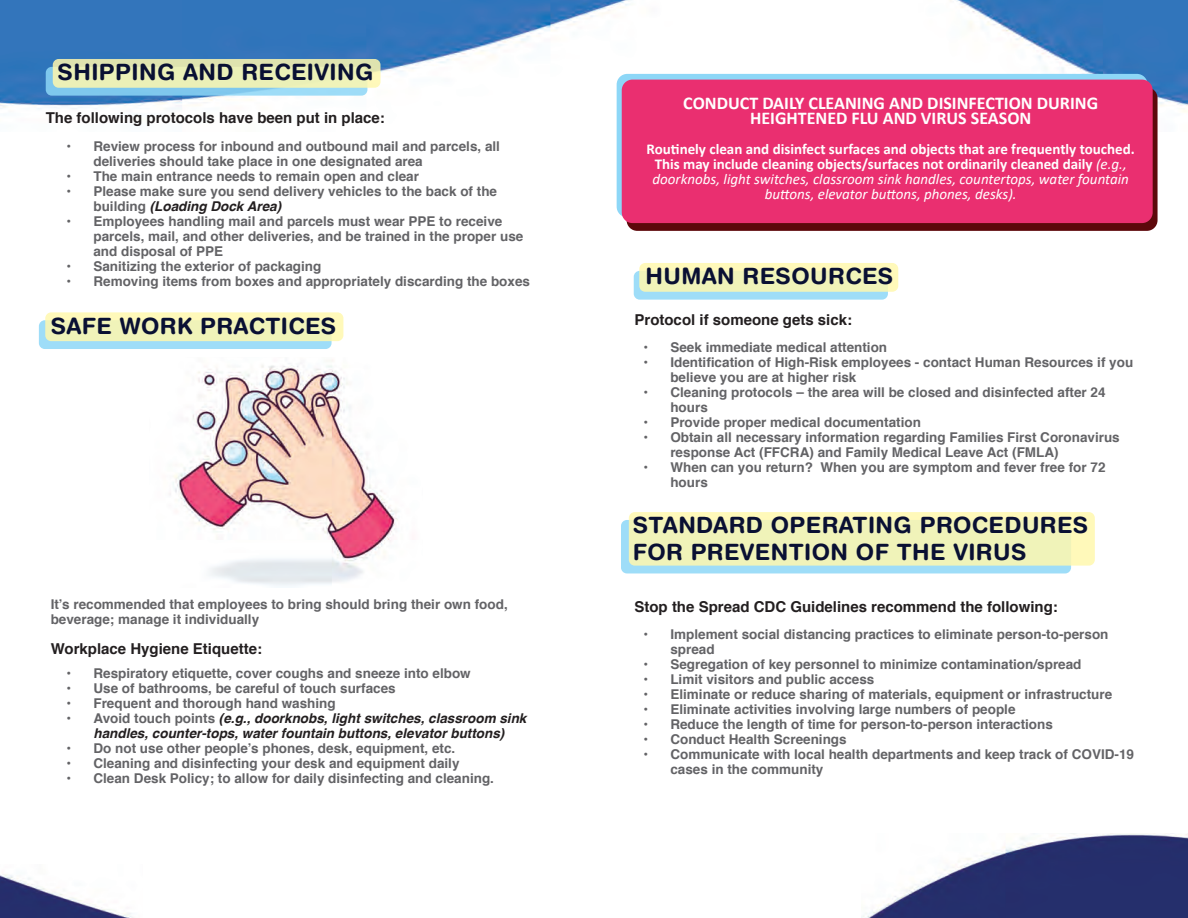
<style>
.page{position:relative;width:1188px;height:918px;background:#fff}
.page>*{position:absolute;margin:0;border:0;box-sizing:border-box;transform-origin:0 0}
.t1{font:700 22.5px/27px "Helvetica Rounded";letter-spacing:.02em;color:#091033}
.t2{font:700 18px/15px "Calibri";color:#fff;text-align:center}
.t3{font:700 15px/15px "Calibri";color:#fff;text-align:center}
.t4{font:700 15px "Helvetica";color:#231f20}
.t5{font:700 13.5px/15px "Helvetica";color:#636366}
.t6{font:italic 700 13.5px/15px "Helvetica";color:#231f20;text-align:center}
.s1{font-style:italic;color:#231f20}
.s2{font-style:normal;color:#636366}
.s3{font-weight:400;font-style:italic}
</style>
<div class="page">
<img style="left:0;top:874px;width:133px;height:44px">
<img style="left:862px;top:834px;width:326px;height:84px">
<img style="left:0;top:0;width:1188px;height:132px">
<div style="left:39px;top:320px;width:293px;height:29px;background:#9eddf8;border-radius:6px"></div>
<div style="left:45px;top:312px;width:298px;height:29px;background:linear-gradient(to right,#f3f4b9,#f5f5b9);border-radius:6px"></div>
<div style="left:634px;top:271px;width:254px;height:29px;background:#9eddf8;border-radius:6px"></div>
<div style="left:639px;top:263px;width:259px;height:29px;background:linear-gradient(to right,#f3f4b9,#f5f5b9);border-radius:6px"></div>
<div style="left:621px;top:520px;width:450px;height:53px;background:#9eddf8;border-radius:6px"></div>
<div style="left:629px;top:512px;width:466px;height:54px;background:linear-gradient(to right,#f0f3b9,#f4f5b9);border-radius:6px"></div>
<img style="left:170px;top:360px;width:229px;height:227px">
<svg style="left:617px;top:74px;width:531px;height:143px;fill:#8dd7f7"></svg>
<div style="left:627px;top:87px;width:531px;height:144px;background:#5d080b;border-radius:11px"></div>
<div style="left:622px;top:80px;width:531px;height:143px;background:#ea2f70;border-radius:11px"></div>
<svg style="left:46px;top:67px;width:321px;height:29px;fill:#7fc8ed"></svg>
<div style="left:53px;top:59px;width:328px;height:29px;background:linear-gradient(to right,#e7edb5,#eaeeb6);border-radius:6px"></div>
<h1 class="t1" style="left:58px;top:58px;width:317px">SHIPPING AND RECEIVING</h1>
<p class="t4" style="left:46px;top:105px;width:341px">The following protocols have been put in place:</p>
<p class="t5" style="left:93px;top:139px;width:408px;text-indent:-27px">• Review process for inbound and outbound mail and parcels, all deliveries should take place in one designated area</p>
<p class="t5" style="left:66px;top:169px;width:354px">• The main entrance needs to remain open and clear</p>
<p class="t5" style="left:93px;top:184px;width:405px;text-indent:-27px">• Please make sure you send delivery vehicles to the back of the building <span class="s1">(Loading Dock Area)</span></p>
<p class="t5" style="left:93px;top:214px;width:431px;text-indent:-27px">• Employees handling mail and parcels must wear PPE to receive parcels, mail, and other deliveries, and be trained in the proper use and disposal of PPE</p>
<p class="t5" style="left:66px;top:259px;width:257px">• Sanitizing the exterior of packaging</p>
<p class="t5" style="left:66px;top:274px;width:465px">• Removing items from boxes and appropriately discarding the boxes</p>
<h1 class="t1" style="left:51px;top:312px;width:287px">SAFE WORK PRACTICES</h1>
<p class="t5" style="left:51px;top:596px;width:459px">It’s recommended that employees to bring should bring their own food, beverage; manage it individually</p>
<p class="t4" style="left:51px;top:636px;width:213px">Workplace Hygiene Etiquette:</p>
<p class="t5" style="left:66px;top:666px;width:406px">• Respiratory etiquette, cover coughs and sneeze into elbow</p>
<p class="t5" style="left:66px;top:681px;width:331px">• Use of bathrooms, be careful of touch surfaces</p>
<p class="t5" style="left:66px;top:696px;width:271px">• Frequent and thorough hand washing</p>
<p class="t6" style="left:66px;top:710px;width:462px"><span class="s2">• Avoid touch points</span> (e.g., doorknobs, light switches, classroom sink handles, counter-tops, water fountain buttons, elevator buttons)</p>
<p class="t5" style="left:66px;top:741px;width:390px">• Do not use other people’s phones, desk, equipment, etc.</p>
<p class="t5" style="left:66px;top:756px;width:395px">• Cleaning and disinfecting your desk and equipment daily</p>
<p class="t5" style="left:66px;top:771px;width:429px">• Clean Desk Policy; to allow for daily disinfecting and cleaning.</p>
<h2 class="t2" style="left:683px;top:95px;width:416px">CONDUCT DAILY CLEANING AND DISINFECTION DURING<br>HEIGHTENED FLU AND VIRUS SEASON</h2>
<p class="t3" style="left:647px;top:141px;width:490px">Routinely clean and disinfect surfaces and objects that are frequently touched.<br>This may include cleaning objects/surfaces not ordinarily cleaned daily <span class="s3">(e.g., doorknobs, light switches, classroom sink handles, countertops, water fountain buttons, elevator buttons, phones, desks).</span></p>
<h1 class="t1" style="left:646px;top:262px;width:249px">HUMAN RESOURCES</h1>
<p class="t4" style="left:634px;top:308px;width:219px">Protocol if someone gets sick:</p>
<p class="t5" style="left:643px;top:340px;width:245px">• Seek immediate medical attention</p>
<p class="t5" style="left:670px;top:355px;width:464px;text-indent:-27px">• Identification of High-Risk employees - contact Human Resources if you believe you are at higher risk</p>
<p class="t5" style="left:670px;top:385px;width:437px;text-indent:-27px">• Cleaning protocols – the area will be closed and disinfected after 24 hours</p>
<p class="t5" style="left:643px;top:415px;width:279px">• Provide proper medical documentation</p>
<p class="t5" style="left:670px;top:430px;width:451px;text-indent:-27px">• Obtain all necessary information regarding Families First Coronavirus response Act (FFCRA) and Family Medical Leave Act (FMLA)</p>
<p class="t5" style="left:670px;top:460px;width:437px;text-indent:-27px">• When can you return? When you are symptom and fever free for 72 hours</p>
<h1 class="t1" style="left:633px;top:512px;width:457px">STANDARD OPERATING PROCEDURES<br>FOR PREVENTION OF THE VIRUS</h1>
<p class="t4" style="left:634px;top:594px;width:425px">Stop the Spread CDC Guidelines recommend the following:</p>
<p class="t5" style="left:670px;top:627px;width:440px;text-indent:-27px">• Implement social distancing practices to eliminate person-to-person spread</p>
<p class="t5" style="left:643px;top:657px;width:440px">• Segregation of key personnel to minimize contamination/spread</p>
<p class="t5" style="left:643px;top:672px;width:233px">• Limit visitors and public access</p>
<p class="t5" style="left:643px;top:687px;width:470px">• Eliminate or reduce sharing of materials, equipment or infrastructure</p>
<p class="t5" style="left:643px;top:702px;width:374px">• Eliminate activities involving large numbers of people</p>
<p class="t5" style="left:643px;top:717px;width:411px">• Reduce the length of time for person-to-person interactions</p>
<p class="t5" style="left:643px;top:732px;width:205px">• Conduct Health Screenings</p>
<p class="t5" style="left:670px;top:747px;width:465px;text-indent:-27px">• Communicate with local health departments and keep track of COVID-19 cases in the community</p>
</div>
